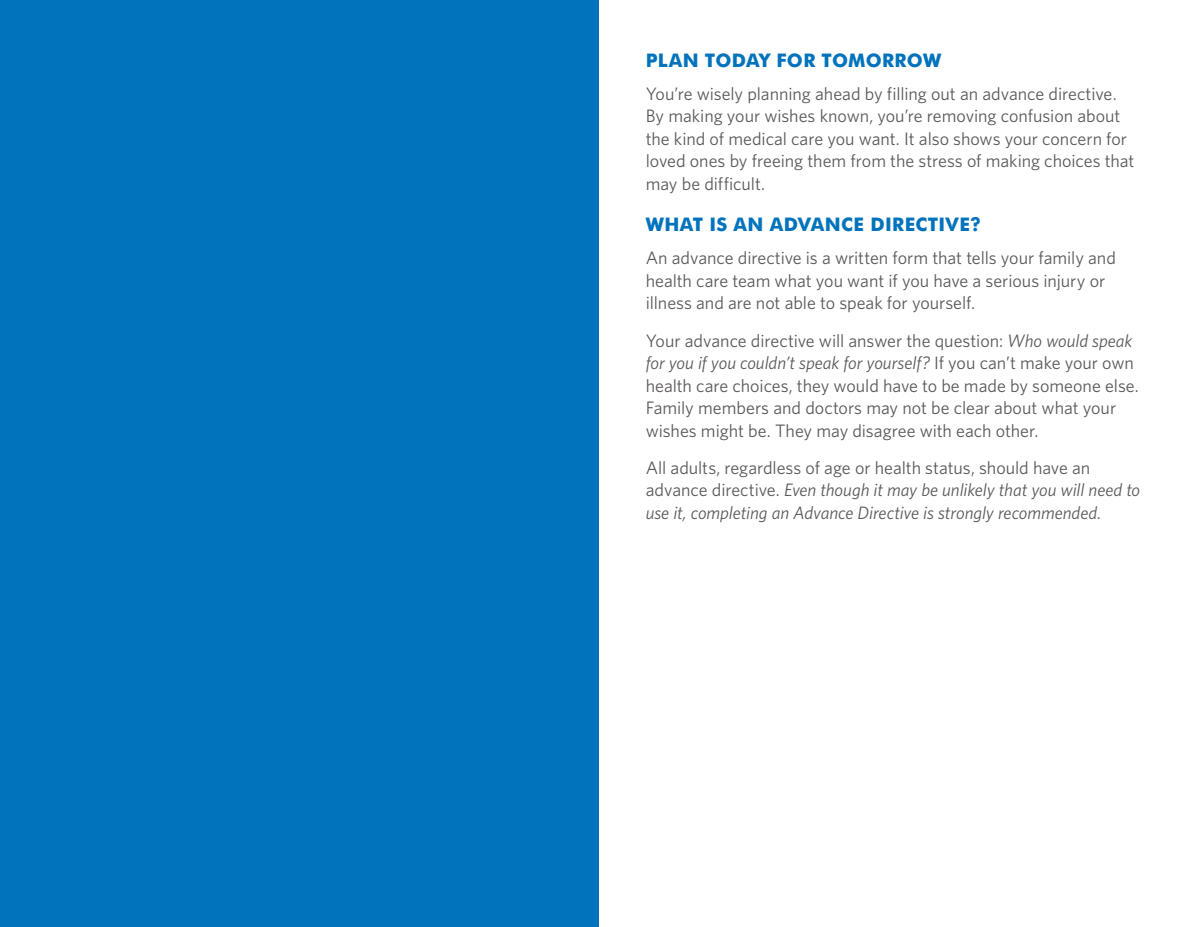
<style>
.page{position:relative;width:1197px;height:927px;background:#fff}
.page>*{position:absolute;margin:0;border:0;box-sizing:border-box;transform-origin:0 0}
.t1{font:700 18.75px "Futura BT";letter-spacing:.015em;color:#0073bc}
.t2{font:18px/22.5px "Whitney";letter-spacing:-.005em;color:#5c585a}
.t3{font:italic 18px/22.5px "Whitney";letter-spacing:-.005em;color:#5c585a}
.s1{font-style:italic}
.s2{font-style:normal}
</style>
<div class="page">
<div style="left:0;top:0;width:598px;height:927px;background:#0073bc"></div>
<p class="t1" style="left:646px;top:49px;width:297px">PLAN TODAY FOR TOMORROW</p>
<p class="t2" style="left:646px;top:82px;width:490px">You’re wisely planning ahead by filling out an advance directive.<br>By making your wishes known, you’re removing confusion about the kind of medical care you want. It also shows your concern for loved ones by freeing them from the stress of making choices that may be difficult.</p>
<p class="t1" style="left:646px;top:213px;width:337px">WHAT IS AN ADVANCE DIRECTIVE?</p>
<p class="t2" style="left:646px;top:246px;width:472px">An advance directive is a written form that tells your family and health care team what you want if you have a serious injury or illness and are not able to speak for yourself.</p>
<p class="t2" style="left:646px;top:329px;width:495px">Your advance directive will answer the question: <span class="s1">Who would speak for you if you couldn’t speak for yourself?</span> If you can’t make your own health care choices, they would have to be made by someone else.<br>Family members and doctors may not be clear about what your wishes might be. They may disagree with each other.</p>
<p class="t3" style="left:646px;top:456px;width:496px"><span class="s2">All adults, regardless of age or health status, should have an advance directive.</span> Even though it may be unlikely that you will need to use it, completing an Advance Directive is strongly recommended.</p>
</div>
